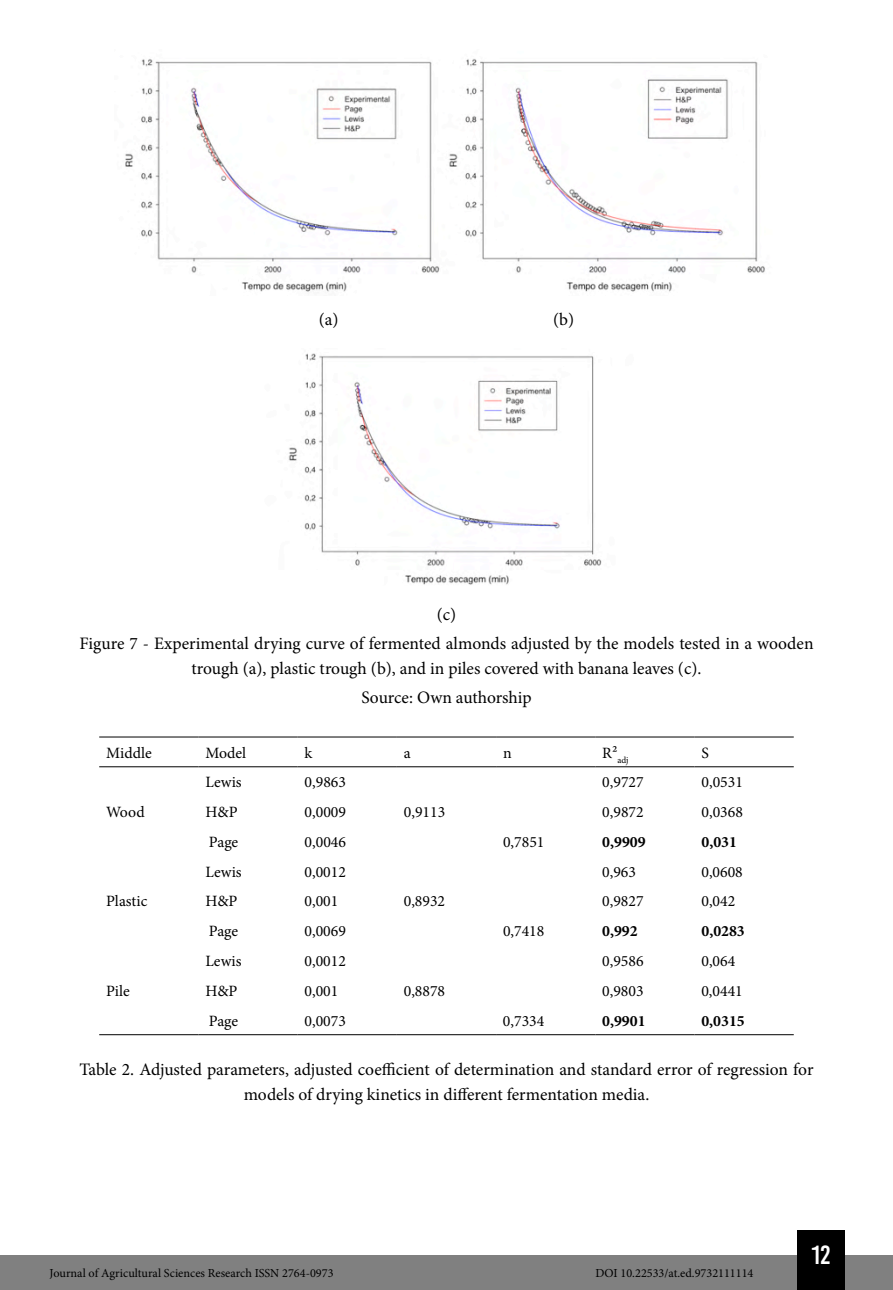
<style>
.page{position:relative;width:893px;height:1290px;background:#fff}
.page>*{position:absolute;margin:0;border:0;box-sizing:border-box;transform-origin:0 0}
.t1{font:26.25px "Bebas Kai";color:#fff}
.Info_Imagem{font:17.5px/24.5px "Minion Pro";color:#000;text-align:center}
.Tabela{font:15.75px "Minion Pro";color:#000}
.Tabela-2{font:700 15.75px "Minion Pro";color:#000}
.t2{font:12.25px "Minion Pro";color:#000}
.Tabela-3{font:9.1px "Minion Pro";color:#000}
</style>
<div class="page">
<div style="left:0;top:1255px;width:893px;height:35px;background:#808080"></div>
<div style="left:797px;top:1230px;width:48px;height:60px;background:#000"></div>
<img style="left:125px;top:59px;width:640px;height:233px">
<img style="left:288px;top:353px;width:314px;height:232px">
<hr style="left:99px;top:1034px;width:99px;height:1px;background:#000">
<hr style="left:198px;top:1034px;width:100px;height:1px;background:#000">
<hr style="left:298px;top:1034px;width:99px;height:1px;background:#000">
<hr style="left:397px;top:1034px;width:99px;height:1px;background:#000">
<hr style="left:496px;top:1034px;width:99px;height:1px;background:#000">
<hr style="left:595px;top:1034px;width:99px;height:1px;background:#000">
<hr style="left:694px;top:1034px;width:100px;height:1px;background:#000">
<hr style="left:99px;top:736px;width:99px;height:1px;background:#000">
<hr style="left:198px;top:736px;width:100px;height:1px;background:#000">
<hr style="left:298px;top:736px;width:99px;height:1px;background:#000">
<hr style="left:397px;top:736px;width:99px;height:1px;background:#000">
<hr style="left:496px;top:736px;width:99px;height:1px;background:#000">
<hr style="left:595px;top:736px;width:99px;height:1px;background:#000">
<hr style="left:694px;top:736px;width:100px;height:1px;background:#000">
<hr style="left:99px;top:766px;width:99px;height:1px;background:#000">
<hr style="left:198px;top:766px;width:100px;height:1px;background:#000">
<hr style="left:298px;top:766px;width:99px;height:1px;background:#000">
<hr style="left:397px;top:766px;width:99px;height:1px;background:#000">
<hr style="left:496px;top:766px;width:99px;height:1px;background:#000">
<hr style="left:595px;top:766px;width:99px;height:1px;background:#000">
<hr style="left:694px;top:766px;width:100px;height:1px;background:#000">
<p class="Info_Imagem" style="left:319px;top:307px;width:21px">(a)</p>
<p class="Info_Imagem" style="left:553px;top:307px;width:23px">(b)</p>
<p class="Info_Imagem" style="left:437px;top:602px;width:21px">(c)</p>
<p class="Info_Imagem" style="left:79px;top:631px;width:736px">Figure 7 - Experimental drying curve of fermented almonds adjusted by the models tested in a wooden trough (a), plastic trough (b), and in piles covered with banana leaves (c).</p>
<p class="Info_Imagem" style="left:361px;top:685px;width:172px">Source: Own authorship</p>
<p class="Tabela" style="left:106px;top:742px;width:47px">Middle</p>
<p class="Tabela" style="left:205px;top:742px;width:42px">Model</p>
<p class="Tabela" style="left:305px;top:742px;width:9px">k</p>
<p class="Tabela" style="left:404px;top:742px;width:8px">a</p>
<p class="Tabela" style="left:503px;top:742px;width:10px">n</p>
<p class="Tabela-3" style="left:602px;top:754px;width:28px"><sup>R²</sup>adj</p>
<p class="Tabela" style="left:701px;top:742px;width:9px">S</p>
<p class="Tabela" style="left:106px;top:801px;width:40px">Wood</p>
<p class="Tabela" style="left:106px;top:891px;width:43px">Plastic</p>
<p class="Tabela" style="left:205px;top:772px;width:38px">Lewis</p>
<p class="Tabela" style="left:305px;top:772px;width:43px">0,9863</p>
<p class="Tabela" style="left:602px;top:772px;width:43px">0,9727</p>
<p class="Tabela" style="left:701px;top:772px;width:43px">0,0531</p>
<p class="Tabela" style="left:205px;top:801px;width:34px">H&amp;P</p>
<p class="Tabela" style="left:305px;top:801px;width:43px">0,0009</p>
<p class="Tabela" style="left:404px;top:801px;width:43px">0,9113</p>
<p class="Tabela" style="left:602px;top:801px;width:43px">0,9872</p>
<p class="Tabela" style="left:701px;top:801px;width:43px">0,0368</p>
<p class="Tabela" style="left:209px;top:831px;width:31px">Page</p>
<p class="Tabela" style="left:305px;top:831px;width:43px">0,0046</p>
<p class="Tabela" style="left:503px;top:831px;width:43px">0,7851</p>
<p class="Tabela-2" style="left:602px;top:831px;width:45px">0,9909</p>
<p class="Tabela-2" style="left:701px;top:831px;width:37px">0,031</p>
<p class="Tabela" style="left:205px;top:861px;width:38px">Lewis</p>
<p class="Tabela" style="left:305px;top:861px;width:43px">0,0012</p>
<p class="Tabela" style="left:602px;top:861px;width:35px">0,963</p>
<p class="Tabela" style="left:701px;top:861px;width:43px">0,0608</p>
<p class="Tabela" style="left:205px;top:891px;width:34px">H&amp;P</p>
<p class="Tabela" style="left:305px;top:891px;width:35px">0,001</p>
<p class="Tabela" style="left:404px;top:891px;width:43px">0,8932</p>
<p class="Tabela" style="left:602px;top:891px;width:43px">0,9827</p>
<p class="Tabela" style="left:701px;top:891px;width:35px">0,042</p>
<p class="Tabela" style="left:209px;top:921px;width:31px">Page</p>
<p class="Tabela" style="left:305px;top:921px;width:43px">0,0069</p>
<p class="Tabela" style="left:503px;top:921px;width:43px">0,7418</p>
<p class="Tabela-2" style="left:602px;top:920px;width:37px">0,992</p>
<p class="Tabela-2" style="left:701px;top:920px;width:45px">0,0283</p>
<p class="Tabela" style="left:205px;top:950px;width:38px">Lewis</p>
<p class="Tabela" style="left:305px;top:950px;width:43px">0,0012</p>
<p class="Tabela" style="left:602px;top:950px;width:43px">0,9586</p>
<p class="Tabela" style="left:701px;top:950px;width:35px">0,064</p>
<p class="Tabela" style="left:205px;top:980px;width:34px">H&amp;P</p>
<p class="Tabela" style="left:305px;top:980px;width:35px">0,001</p>
<p class="Tabela" style="left:404px;top:980px;width:43px">0,8878</p>
<p class="Tabela" style="left:602px;top:980px;width:43px">0,9803</p>
<p class="Tabela" style="left:701px;top:980px;width:43px">0,0441</p>
<p class="Tabela" style="left:209px;top:1010px;width:31px">Page</p>
<p class="Tabela" style="left:305px;top:1010px;width:43px">0,0073</p>
<p class="Tabela" style="left:503px;top:1010px;width:43px">0,7334</p>
<p class="Tabela-2" style="left:602px;top:1009px;width:45px">0,9901</p>
<p class="Tabela-2" style="left:701px;top:1009px;width:45px">0,0315</p>
<p class="Info_Imagem" style="left:79px;top:1057px;width:736px">Table 2. Adjusted parameters, adjusted coefficient of determination and standard error of regression for models of drying kinetics in different fermentation media.</p>
<p class="Tabela" style="left:106px;top:980px;width:25px">Pile</p>
<p class="t2" style="left:50px;top:1265px;width:285px">Journal of Agricultural Sciences Research ISSN 2764-0973</p>
<p class="t2" style="left:595px;top:1265px;width:160px">DOI 10.22533/at.ed.9732111114</p>
<h1 class="t1" style="left:812px;top:1241px;width:20px">12</h1>
</div>
